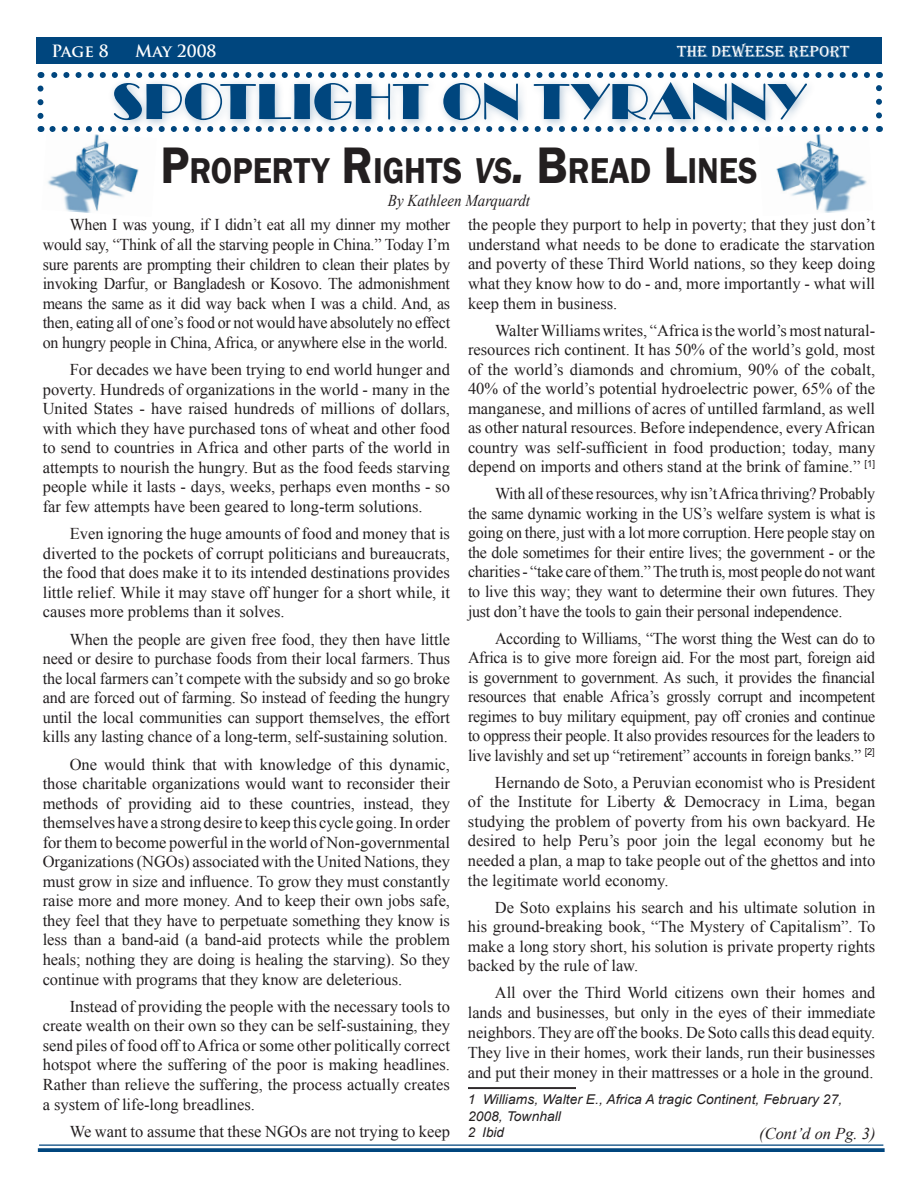
<style>
.page{position:relative;width:918px;height:1188px;background:#fff}
.page>*{position:absolute;margin:0;border:0;box-sizing:border-box;transform-origin:0 0}
.t1{font:52.5px "Broadway";color:#00467e}
.t2{font:600 36.9px "Franklin Gothic";color:#231f20;scale:.91 1}
.t3{font:16.5px/19.5px "Times New Roman";color:#231f20;text-align:justify}
.t4{font:italic 16.5px "Times New Roman";color:#231f20;scale:.91 1}
.t5{font:16.5px "Algerian";color:#fff}
.t6{font:italic 16.5px "Times New Roman";color:#231f20}
.t7{font:700 16.5px "Trajan Pro";color:#fff}
.t8{font:italic 13.5px "Arial";letter-spacing:.005em;color:#231f20}
.s1{font-size:52.8px}
.s2{font-style:italic}
.s3{font-style:italic;font-size:52.8px}
</style>
<div class="page">
<img style="left:776px;top:134px;width:91px;height:79px">
<img style="left:47px;top:131px;width:92px;height:82px">
<hr style="left:468px;top:1087px;width:108px;height:1px;background:#231f20">
<hr style="left:468px;top:1088px;width:108px;height:1px;background:#231f20">
<svg style="left:52px;top:126px;width:817px;height:6px"></svg>
<svg style="left:38px;top:88px;width:6px;height:44px"></svg>
<svg style="left:876px;top:72px;width:6px;height:44px"></svg>
<svg style="left:40px;top:72px;width:827px;height:6px"></svg>
<div style="left:106px;top:76px;width:712px;height:55px;background:#00467e;opacity:.3"></div>
<hr style="left:40px;top:1145px;width:843px;height:1px;background:#00467e">
<svg style="left:40px;top:1148px;width:843px;height:4px;background:#0f5185"></svg>
<div style="left:36px;top:38px;width:846px;height:26px;background:#00467e"></div>
<p class="t7" style="left:51px;top:41px;width:44px">Page</p>
<p class="t7" style="left:135px;top:41px;width:83px">May 2008</p>
<p class="t5" style="left:677px;top:43px;width:164px">THE DEWEESE REPORT</p>
<h1 class="t1" style="left:112px;top:71px;width:696px">SPOTLIGHT ON TYRANNY</h1>
<h2 class="t2" style="left:160px;top:148px;width:658px"><span class="s1">P</span>ROPERTY <span class="s1">R</span> IGHTS <span class="s2">vs</span><span class="s3">.</span> <span class="s1">B</span>READ <span class="s1">L</span>INES</h2>
<p class="t4" style="left:388px;top:189px;width:158px">By Kathleen Marquardt</p>
<p class="t3" style="left:43px;top:215px;width:409px;text-indent:27px">When I was young, if I didn’t eat all my dinner my mother would say, “Think of all the starving people in China.” Today I’m sure parents are prompting their children to clean their plates by invoking Darfur, or Bangladesh or Kosovo. The admonishment means the same as it did way back when I was a child. And, as then, eating all of one’s food or not would have absolutely no effect on hungry people in China, Africa, or anywhere else in the world.</p>
<p class="t3" style="left:43px;top:359px;width:409px;text-indent:27px">For decades we have been trying to end world hunger and poverty. Hundreds of organizations in the world - many in the United States - have raised hundreds of millions of dollars, with which they have purchased tons of wheat and other food to send to countries in Africa and other parts of the world in attempts to nourish the hungry. But as the food feeds starving people while it lasts - days, weeks, perhaps even months - so far few attempts have been geared to long-term solutions.</p>
<p class="t3" style="left:43px;top:523px;width:409px;text-indent:27px">Even ignoring the huge amounts of food and money that is diverted to the pockets of corrupt politicians and bureaucrats, the food that does make it to its intended destinations provides little relief. While it may stave off hunger for a short while, it causes more problems than it solves.</p>
<p class="t3" style="left:43px;top:629px;width:409px;text-indent:27px">When the people are given free food, they then have little need or desire to purchase foods from their local farmers. Thus the local farmers can’t compete with the subsidy and so go broke and are forced out of farming. So instead of feeding the hungry until the local communities can support themselves, the effort kills any lasting chance of a long-term, self-sustaining solution.</p>
<p class="t3" style="left:43px;top:754px;width:409px;text-indent:27px">One would think that with knowledge of this dynamic, those charitable organizations would want to reconsider their methods of providing aid to these countries, instead, they themselves have a strong desire to keep this cycle going. In order for them to become powerful in the world of Non-governmental Organizations (NGOs) associated with the United Nations, they must grow in size and influence. To grow they must constantly raise more and more money. And to keep their own jobs safe, they feel that they have to perpetuate something they know is less than a band-aid (a band-aid protects while the problem heals; nothing they are doing is healing the starving). So they continue with programs that they know are deleterious.</p>
<p class="t3" style="left:43px;top:996px;width:409px;text-indent:27px">Instead of providing the people with the necessary tools to create wealth on their own so they can be self-sustaining, they send piles of food off to Africa or some other politically correct hotspot where the suffering of the poor is making headlines.<br>Rather than relieve the suffering, the process actually creates a system of life-long breadlines.</p>
<p class="t3" style="left:70px;top:1121px;width:382px">We want to assume that these NGOs are not trying to keep</p>
<p class="t3" style="left:468px;top:215px;width:409px">the people they purport to help in poverty; that they just don’t understand what needs to be done to eradicate the starvation and poverty of these Third World nations, so they keep doing what they know how to do - and, more importantly - what will keep them in business.</p>
<p class="t3" style="left:468px;top:320px;width:409px;text-indent:27px">Walter Williams writes, “Africa is the world’s most natural&shy;resources rich continent. It has 50% of the world’s gold, most of the world’s diamonds and chromium, 90% of the cobalt, 40% of the world’s potential hydroelectric power, 65% of the manganese, and millions of acres of untilled farmland, as well as other natural resources. Before independence, every African country was self-sufficient in food production; today, many depend on imports and others stand at the brink of famine.” <sup>[1]</sup></p>
<p class="t3" style="left:468px;top:484px;width:409px;text-indent:27px">With all of these resources, why isn’t Africa thriving? Probably the same dynamic working in the US’s welfare system is what is going on there, just with a lot more corruption. Here people stay on the dole sometimes for their entire lives; the government - or the charities - “take care of them.” The truth is, most people do not want to live this way; they want to determine their own futures. They just don’t have the tools to gain their personal independence.</p>
<p class="t3" style="left:468px;top:628px;width:409px;text-indent:27px">According to Williams, “The worst thing the West can do to Africa is to give more foreign aid. For the most part, foreign aid is government to government. As such, it provides the financial resources that enable Africa’s grossly corrupt and incompetent regimes to buy military equipment, pay off cronies and continue to oppress their people. It also provides resources for the leaders to live lavishly and set up “retirement” accounts in foreign banks.” <sup>[2]</sup></p>
<p class="t3" style="left:468px;top:772px;width:409px;text-indent:27px">Hernando de Soto, a Peruvian economist who is President of the Institute for Liberty &amp; Democracy in Lima, began studying the problem of poverty from his own backyard. He desired to help Peru’s poor join the legal economy but he needed a plan, a map to take people out of the ghettos and into the legitimate world economy.</p>
<p class="t3" style="left:468px;top:897px;width:409px;text-indent:27px">De Soto explains his search and his ultimate solution in his ground-breaking book, “The Mystery of Capitalism”. To make a long story short, his solution is private property rights backed by the rule of law.</p>
<p class="t3" style="left:468px;top:983px;width:409px;text-indent:27px">All over the Third World citizens own their homes and lands and businesses, but only in the eyes of their immediate neighbors. They are off the books. De Soto calls this dead equity.<br>They live in their homes, work their lands, run their businesses and put their money in their mattresses or a hole in the ground.</p>
<p class="t8" style="left:483px;top:1091px;width:361px">Williams, Walter E., Africa A tragic Continent, February 27,</p>
<p class="t8" style="left:468px;top:1107px;width:95px">2008, Townhall</p>
<p class="t8" style="left:482px;top:1123px;width:23px">Ibid</p>
<p class="t6" style="left:759px;top:1122px;width:118px">(Cont’d on Pg. 3)</p>
</div>
